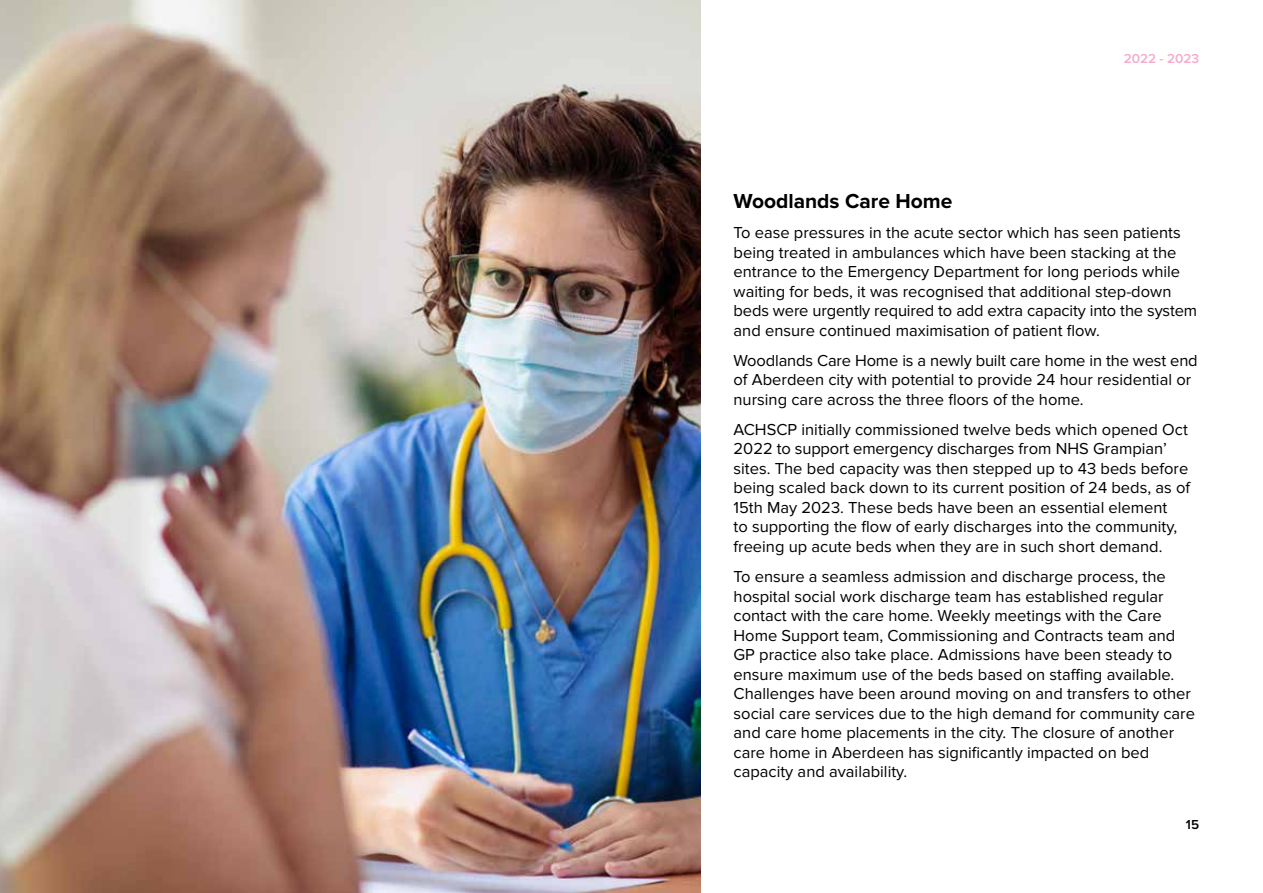
<style>
.page{position:relative;width:1263px;height:893px;background:#fff}
.page>*{position:absolute;margin:0;border:0;box-sizing:border-box;transform-origin:0 0}
.t1{font:700 21px "Proxima Nova";color:#000}
.t2{font:16.5px/19.5px "Proxima Nova";color:#000}
.t3{font:600 13.5px "Proxima Nova";color:#f4aacc}
.t4{font:600 13.5px "Proxima Nova";color:#000}
</style>
<div class="page">
<img style="left:0;top:0;width:701px;height:893px">
<p class="t3" style="left:1124px;top:51px;width:77px">2022 - 2023</p>
<p class="t1" style="left:733px;top:189px;width:220px">Woodlands Care Home</p>
<p class="t2" style="left:733px;top:223px;width:465px">To ease pressures in the acute sector which has seen patients being treated in ambulances which have been stacking at the entrance to the Emergency Department for long periods while waiting for beds, it was recognised that additional step-down beds were urgently required to add extra capacity into the system and ensure continued maximisation of patient flow.</p>
<p class="t2" style="left:733px;top:351px;width:466px">Woodlands Care Home is a newly built care home in the west end of Aberdeen city with potential to provide 24 hour residential or nursing care across the three floors of the home.</p>
<p class="t2" style="left:733px;top:420px;width:458px">ACHSCP initially commissioned twelve beds which opened Oct 2022 to support emergency discharges from NHS Grampian’ sites. The bed capacity was then stepped up to 43 beds before being scaled back down to its current position of 24 beds, as of 15th May 2023. These beds have been an essential element<br>to supporting the flow of early discharges into the community, freeing up acute beds when they are in such short demand.</p>
<p class="t2" style="left:733px;top:567px;width:463px">To ensure a seamless admission and discharge process, the hospital social work discharge team has established regular contact with the care home. Weekly meetings with the Care Home Support team, Commissioning and Contracts team and GP practice also take place. Admissions have been steady to ensure maximum use of the beds based on staffing available.<br>Challenges have been around moving on and transfers to other social care services due to the high demand for community care and care home placements in the city. The closure of another care home in Aberdeen has significantly impacted on bed capacity and availability.</p>
<p class="t4" style="left:1186px;top:817px;width:15px">15</p>
</div>
